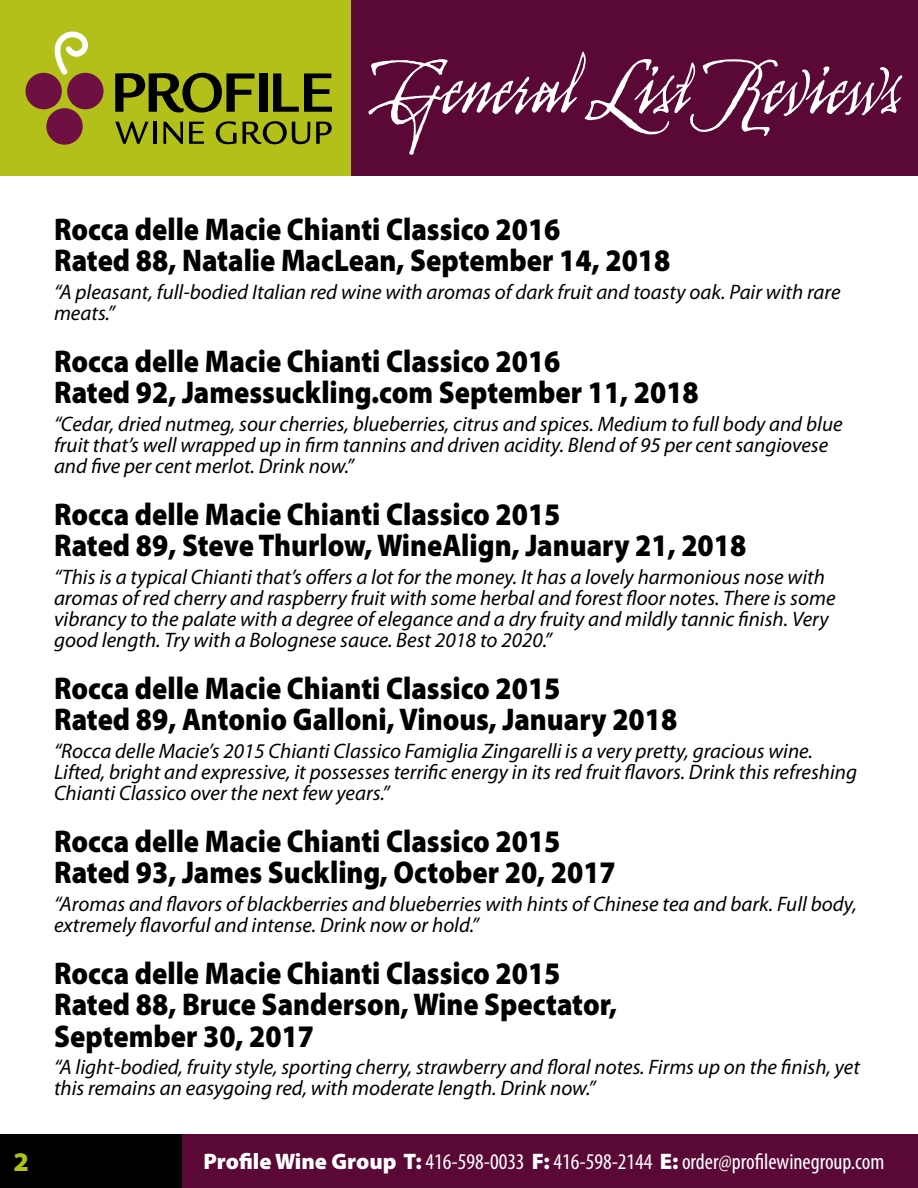
<style>
.page{position:relative;width:918px;height:1188px;background:#fff}
.page>*{position:absolute;margin:0;border:0;box-sizing:border-box;transform-origin:0 0}
.t1{font:112.5px "Arcana GMM Std Manuscript";color:#fff;scale:.75 1}
.t2{font:900 31.5px/31.5px "Myriad Pro";color:#000;scale:.9 1}
.t3{font:900 27px "Myriad Pro";color:#b4c01a}
.t4{font:condensed 22.5px "Myriad Pro";color:#fff}
.t5{font:italic 21px/21px "Myriad Pro";color:#000}
.s1{font-weight:900;font-stretch:normal}
</style>
<div class="page">
<div style="left:0;top:0;width:351px;height:176px;background:#b4c01a"></div>
<div style="left:178px;top:1134px;width:740px;height:54px;background:#5a0835"></div>
<div style="left:351px;top:0;width:567px;height:176px;background:#5a0835"></div>
<div style="left:0;top:1134px;width:181px;height:54px;background:#000"></div>
<svg style="left:115px;top:73px;width:140px;height:40px"></svg>
<div style="left:259px;top:73px;width:8px;height:39px;background:#000"></div>
<svg style="left:273px;top:73px;width:59px;height:39px"></svg>
<svg style="left:115px;top:122px;width:34px;height:22px"></svg>
<hr style="left:154px;top:122px;width:3px;height:22px;background:#000">
<svg style="left:163px;top:122px;width:20px;height:22px"></svg>
<svg style="left:189px;top:122px;width:15px;height:22px"></svg>
<svg style="left:216px;top:121px;width:21px;height:23px"></svg>
<svg style="left:243px;top:121px;width:67px;height:23px"></svg>
<svg style="left:316px;top:122px;width:16px;height:22px"></svg>
<div style="left:46px;top:108px;width:37px;height:37px;background:#6e1042;border-radius:50%"></div>
<div style="left:26px;top:73px;width:36px;height:36px;background:#6e1042;border-radius:50%"></div>
<div style="left:67px;top:73px;width:37px;height:36px;background:#6e1042;border-radius:50%"></div>
<svg style="left:54px;top:32px;width:34px;height:43px"></svg>
<h1 class="t1" style="left:373px;top:33px;width:704px">General List Reviews</h1>
<h2 class="t2" style="left:54px;top:214px;width:686px">Rocca delle Macie Chianti Classico 2016<br>Rated 88, Natalie MacLean, September 14, 2018</h2>
<p class="t5" style="left:54px;top:281px;width:788px">“A pleasant, full-bodied Italian red wine with aromas of dark fruit and toasty oak. Pair with rare meats.”</p>
<h2 class="t2" style="left:54px;top:346px;width:718px">Rocca delle Macie Chianti Classico 2016<br>Rated 92, Jamessuckling.com September 11, 2018</h2>
<p class="t5" style="left:54px;top:413px;width:790px">“Cedar, dried nutmeg, sour cherries, blueberries, citrus and spices. Medium to full body and blue fruit that’s well wrapped up in firm tannins and driven acidity. Blend of 95 per cent sangiovese and five per cent merlot. Drink now.”</p>
<h2 class="t2" style="left:54px;top:499px;width:771px">Rocca delle Macie Chianti Classico 2015<br>Rated 89, Steve Thurlow, WineAlign, January 21, 2018</h2>
<p class="t5" style="left:54px;top:566px;width:783px">“This is a typical Chianti that’s offers a lot for the money. It has a lovely harmonious nose with aromas of red cherry and raspberry fruit with some herbal and forest floor notes. There is some vibrancy to the palate with a degree of elegance and a dry fruity and mildly tannic finish. Very good length. Try with a Bolognese sauce. Best 2018 to 2020.”</p>
<h2 class="t2" style="left:54px;top:673px;width:694px">Rocca delle Macie Chianti Classico 2015<br>Rated 89, Antonio Galloni, Vinous, January 2018</h2>
<p class="t5" style="left:54px;top:740px;width:805px">“Rocca delle Macie’s 2015 Chianti Classico Famiglia Zingarelli is a very pretty, gracious wine.<br>Lifted, bright and expressive, it possesses terrific energy in its red fruit flavors. Drink this refreshing<br>Chianti Classico over the next few years.”</p>
<h2 class="t2" style="left:54px;top:826px;width:626px">Rocca delle Macie Chianti Classico 2015<br>Rated 93, James Suckling, October 20, 2017</h2>
<p class="t5" style="left:54px;top:893px;width:804px">“Aromas and flavors of blackberries and blueberries with hints of Chinese tea and bark. Full body, extremely flavorful and intense. Drink now or hold.”</p>
<h2 class="t2" style="left:54px;top:958px;width:627px">Rocca delle Macie Chianti Classico 2015<br>Rated 88, Bruce Sanderson, Wine Spectator,<br>September 30, 2017</h2>
<p class="t5" style="left:54px;top:1056px;width:807px">“A light-bodied, fruity style, sporting cherry, strawberry and floral notes. Firms up on the finish, yet this remains an easygoing red, with moderate length. Drink now.”</p>
<p class="t3" style="left:14px;top:1147px;width:17px">2</p>
<p class="t4" style="left:203px;top:1148px;width:682px"><span class="s1">Profile Wine Group T:</span> 416-598-0033 <span class="s1">F:</span> 416-598-2144 <span class="s1">E:</span> order@profilewinegroup.com</p>
</div>
